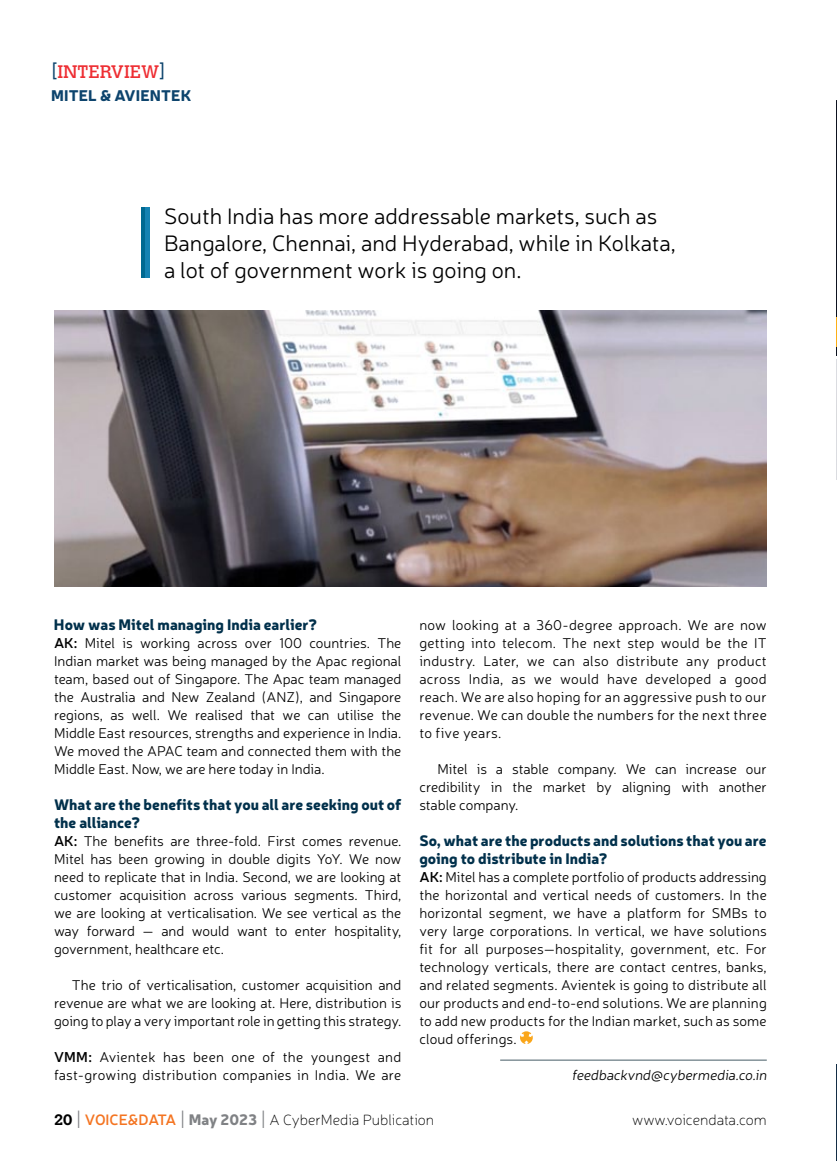
<style>
.page{position:relative;width:837px;height:1161px;background:#fff}
.page>*{position:absolute;margin:0;border:0;box-sizing:border-box;transform-origin:0 0}
.t1{font:300 22.5px/27px "Neris";color:#000}
.t2{font:18px "Calvert MT Std";color:#ee2e33}
.t3{font:900 15.15px "Neris";letter-spacing:.01em;color:#0d446d}
.t4{font:900 15px/18px "Neris";color:#01304b}
.t5{font:100 15px "Neris";color:#000}
.t6{font:300 14.25px/18px "Neris";color:#000;text-align:justify}
.t7{font:300 14.25px/18px "Neris";letter-spacing:.02em;color:#000}
.s1{color:#0d446d}
.s2{font-weight:600}
.s3{font-family:"Calvert MT Std";font-weight:700}
.s4{font-size:25.5px;color:#808285}
.s5{font-weight:600;color:#f47421}
.s6{font-weight:900;color:#808285}
</style>
<div class="page">
<svg style="left:520px;top:1031px;width:13px;height:13px"></svg>
<hr style="left:500px;top:1060px;width:267px;height:1px;background:#465c65">
<img style="left:54px;top:310px;width:713px;height:277px">
<hr style="left:141px;top:207px;width:4px;height:71px;background:#006991">
<div style="left:145px;top:207px;width:5px;height:71px;background:#1582b2"></div>
<hr style="left:836px;top:1065px;width:1px;height:96px;background:#132d45">
<img style="left:836px;top:359px;width:1px;height:121px">
<img style="left:836px;top:100px;width:1px;height:255px">
<hr style="left:836px;top:317px;width:1px;height:30px;background:#fcaf17">
<p class="t2" style="left:51px;top:61px;width:116px"><span class="s1">[</span>INTERVIEW<span class="s1">]</span></p>
<p class="t3" style="left:51px;top:84px;width:142px">MITEL &amp; AVIENTEK</p>
<h1 class="t1" style="left:164px;top:202px;width:513px">South India has more addressable markets, such as<br>Bangalore, Chennai, and Hyderabad, while in Kolkata, a lot of government work is going on.</h1>
<p class="t4" style="left:54px;top:615px;width:265px">How was Mitel managing India earlier?</p>
<p class="t6" style="left:54px;top:634px;width:349px"><span class="s2">AK:</span> Mitel is working across over 100 countries. The Indian market was being managed by the Apac regional team, based out of Singapore. The Apac team managed the Australia and New Zealand (ANZ), and Singapore regions, as well. We realised that we can utilise the Middle East resources, strengths and experience in India.<br>We moved the APAC team and connected them with the Middle East. Now, we are here today in India.</p>
<p class="t4" style="left:54px;top:795px;width:349px">What are the benefits that you all are seeking out of the alliance?</p>
<p class="t6" style="left:54px;top:832px;width:349px"><span class="s2">AK:</span> The benefits are three-fold. First comes revenue.<br>Mitel has been growing in double digits YoY. We now need to replicate that in India. Second, we are looking at customer acquisition across various segments. Third, we are looking at verticalisation. We see vertical as the way forward — and would want to enter hospitality, government, healthcare etc.</p>
<p class="t6" style="left:54px;top:976px;width:349px;text-indent:18px">The trio of verticalisation, customer acquisition and revenue are what we are looking at. Here, distribution is going to play a very important role in getting this strategy.</p>
<p class="t7" style="left:54px;top:1048px;width:349px"><span class="s2">VMM:</span> Avientek has been one of the youngest and fast-growing distribution companies in India. We are</p>
<p class="t6" style="left:419px;top:616px;width:349px">now looking at a 360-degree approach. We are now getting into telecom. The next step would be the IT industry. Later, we can also distribute any product across India, as we would have developed a good reach. We are also hoping for an aggressive push to our revenue. We can double the numbers for the next three to five years.</p>
<p class="t6" style="left:419px;top:760px;width:349px;text-indent:18px">Mitel is a stable company. We can increase our credibility in the market by aligning with another stable company.</p>
<p class="t4" style="left:419px;top:831px;width:349px">So, what are the products and solutions that you are going to distribute in India?</p>
<p class="t6" style="left:419px;top:868px;width:349px"><span class="s2">AK:</span> Mitel has a complete portfolio of products addressing the horizontal and vertical needs of customers. In the horizontal segment, we have a platform for SMBs to very large corporations. In vertical, we have solutions fit for all purposes—hospitality, government, etc. For technology verticals, there are contact centres, banks, and related segments. Avientek is going to distribute all our products and end-to-end solutions. We are planning to add new products for the Indian market, such as some cloud offerings.</p>
<p class="t6" style="left:572px;top:1066px;width:199px">feedbackvnd@cybermedia.co.in</p>
<p class="t5" style="left:54px;top:1111px;width:382px"><span class="s3">20</span> <span class="s4">I</span> <span class="s5">VOICE&amp;DATA</span> <span class="s4">I</span> <span class="s6">May 2023</span> <span class="s4">I</span> A CyberMedia Publication</p>
<p class="t5" style="left:632px;top:1111px;width:136px">www.voicendata.com</p>
</div>
